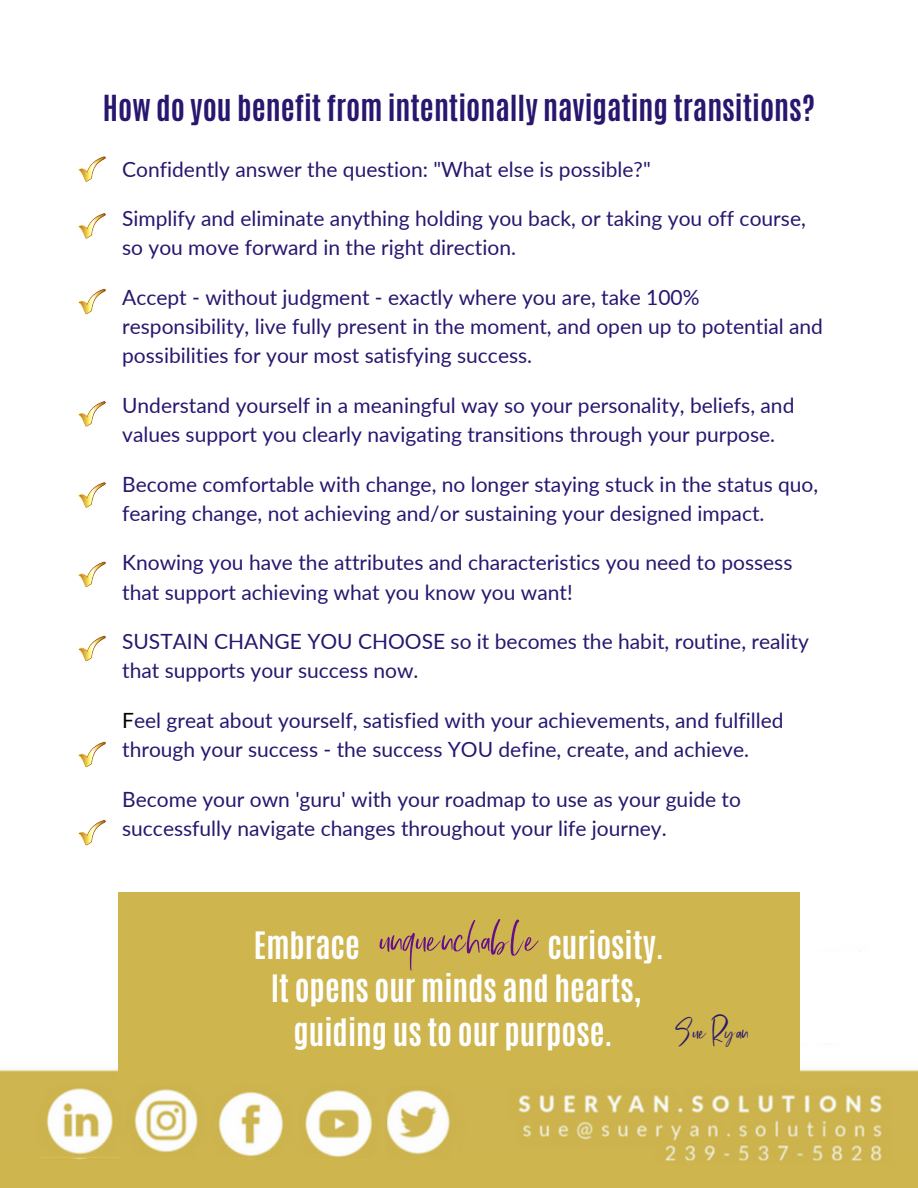
<style>
.page{position:relative;width:918px;height:1188px;background:#fff}
.page>*{position:absolute;margin:0;border:0;box-sizing:border-box;transform-origin:0 0}
.t1{font:59.1px "atlantis";color:#650f89}
.t2{font:32.85px "atlantis";color:#29166f}
.t3{font:700 31.5px/43.3px "Antonio";color:#fff;text-align:center}
.t4{font:700 30px "Antonio";color:#29166f}
.t5{font:21px/29.2px "Lato";color:#29166f}
.s1{color:#000}
.s2{color:#ceb54e}
</style>
<div class="page">
<svg style="left:78px;top:156px;width:28px;height:26px"></svg>
<svg style="left:78px;top:213px;width:28px;height:26px"></svg>
<svg style="left:78px;top:289px;width:28px;height:26px"></svg>
<svg style="left:78px;top:401px;width:28px;height:26px"></svg>
<svg style="left:78px;top:482px;width:28px;height:26px"></svg>
<svg style="left:78px;top:561px;width:28px;height:26px"></svg>
<div style="left:0;top:1118px;width:918px;height:70px;background:#ceb54e"></div>
<img style="left:0;top:945px;width:918px;height:215px">
<img style="left:215px;top:1085px;width:77px;height:73px">
<img style="left:300px;top:1085px;width:80px;height:74px">
<div style="left:602px;top:952px;width:294px;height:90px;background:#fff"></div>
<img style="left:508px;top:1087px;width:388px;height:74px">
<img style="left:388px;top:1086px;width:70px;height:72px">
<img style="left:128px;top:1085px;width:78px;height:75px">
<img style="left:40px;top:1085px;width:80px;height:73px">
<div style="left:119px;top:892px;width:680px;height:193px;background:#ceb54e"></div>
<svg style="left:78px;top:636px;width:28px;height:25px"></svg>
<svg style="left:78px;top:742px;width:28px;height:25px"></svg>
<svg style="left:78px;top:820px;width:28px;height:26px"></svg>
<h3 class="t4" style="left:103px;top:87px;width:714px">How do you benefit from intentionally navigating transitions?</h3>
<p class="t5" style="left:122px;top:154px;width:530px">Confidently answer the question: "What else is possible?"</p>
<p class="t5" style="left:122px;top:203px;width:685px">Simplify and eliminate anything holding you back, or taking you off course, so you move forward in the right direction.</p>
<p class="t5" style="left:122px;top:282px;width:702px">Accept - without judgment - exactly where you are, take 100% responsibility, live fully present in the moment, and open up to potential and possibilities for your most satisfying success.</p>
<p class="t5" style="left:122px;top:390px;width:674px">Understand yourself in a meaningful way so your personality, beliefs, and values support you clearly navigating transitions through your purpose.</p>
<p class="t5" style="left:122px;top:469px;width:698px">Become comfortable with change, no longer staying stuck in the status quo, fearing change, not achieving and/or sustaining your designed impact.</p>
<p class="t5" style="left:122px;top:548px;width:672px">Knowing you have the attributes and characteristics you need to possess that support achieving what you know you want!</p>
<p class="t5" style="left:122px;top:626px;width:688px">SUSTAIN CHANGE YOU CHOOSE so it becomes the habit, routine, reality that supports your success now.</p>
<p class="t5" style="left:122px;top:705px;width:663px"><span class="s1">F</span>eel great about yourself, satisfied with your achievements, and fulfilled through your success - the success YOU define, create, and achieve.</p>
<p class="t5" style="left:122px;top:784px;width:620px">Become your own 'guru' with your roadmap to use as your guide to successfully navigate changes throughout your life journey.</p>
<h1 class="t1" style="left:379px;top:902px;width:161px">unquenchable</h1>
<h3 class="t3" style="left:254px;top:924px;width:412px">Embrace <span class="s2">unquenchable</span> curiosity.<br>It opens our minds and hearts, guiding us to our purpose.</h3>
<h2 class="t2" style="left:675px;top:1011px;width:75px">SueRyan</h2>
</div>
